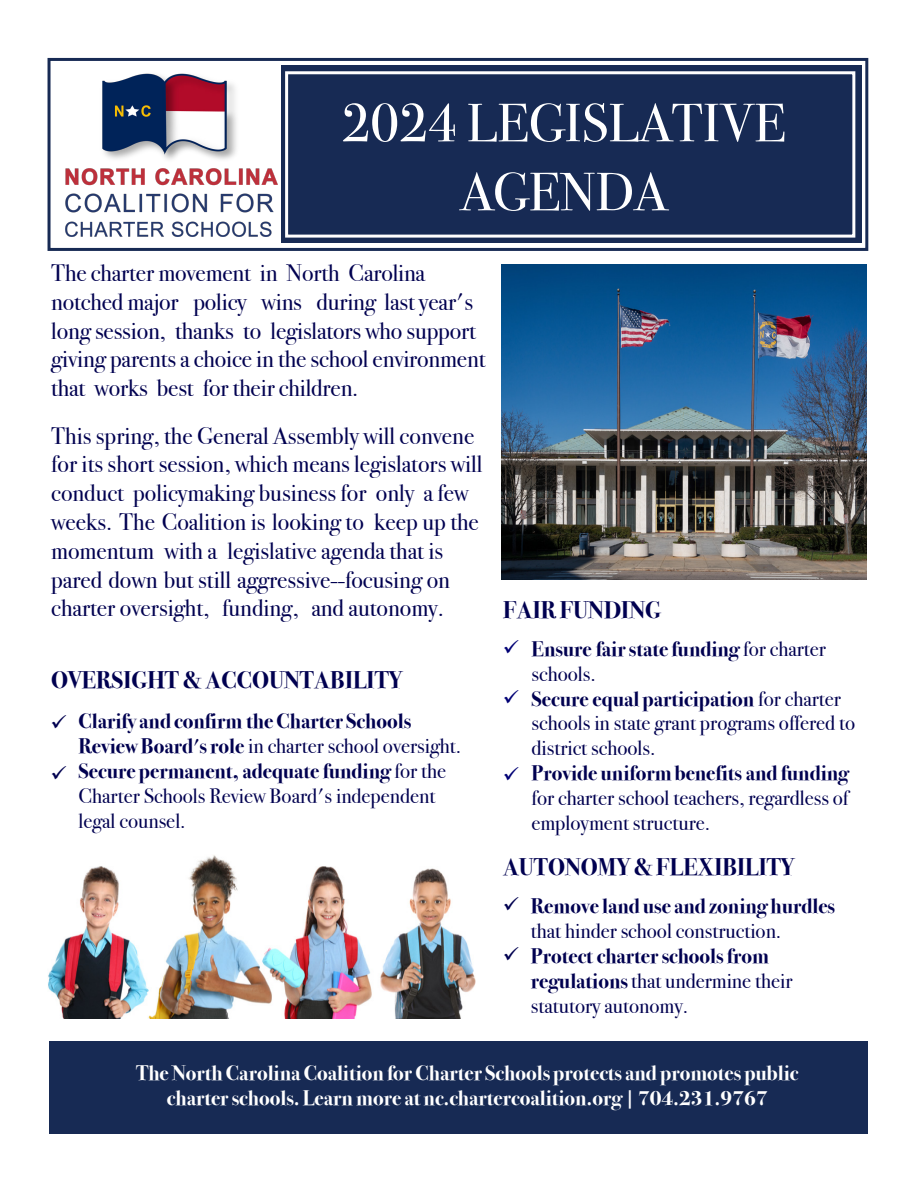
<style>
.page{position:relative;width:918px;height:1188px;background:#fff}
.page>*{position:absolute;margin:0;border:0;box-sizing:border-box;transform-origin:0 0}
.t1{font:54px/69px "Bodoni Svty Two ITCTT";color:#fff;text-align:center}
.t2{font:24px/28.8px "Bodoni Svty Two ITCTT";color:#000050}
.t3{font:700 24px "Bodoni Svty Two ITCTT";color:#000050}
.t4{font:21px/25px "Bodoni Svty Two ITCTT";color:#000050}
.t5{font:700 21px/25.2px "Bodoni Svty Two ITCTT";color:#fff;text-align:center}
.t6{font:700 21px/25.2px "Bodoni Svty Two ITCTT";color:#000050}
.s1{font-weight:700}
.s2{font-family:"Bodoni 72";font-weight:700}
.s3{color:#000075}
.s4{font-weight:400}
</style>
<div class="page">
<div style="left:48px;top:58px;width:820px;height:193px;border:3px solid #172a54"></div>
<div style="left:57px;top:66px;width:804px;height:177px;background:#172a54"></div>
<div style="left:49px;top:1041px;width:819px;height:93px;background:#172a54"></div>
<div style="left:57px;top:66px;width:223px;height:177px;background:#fff"></div>
<img style="left:66px;top:73px;width:211px;height:164px">
<img style="left:48px;top:855px;width:428px;height:164px">
<img style="left:502px;top:265px;width:365px;height:315px">
<div style="left:285px;top:71px;width:570px;height:167px;border:3px solid #fff"></div>
<p class="t1" style="left:342px;top:83px;width:445px">2024 LEGISLATIVE<br>AGENDA</p>
<p class="t2" style="left:51px;top:256px;width:436px">The charter movement in North Carolina notched major policy wins during last year's long session, thanks to legislators who support giving parents a choice in the school environment that works best for their children.</p>
<p class="t2" style="left:51px;top:419px;width:433px">This spring, the General Assembly will convene for its short session, which means legislators will conduct policymaking business for only a few weeks. The Coalition is looking to keep up the momentum with a legislative agenda that is pared down but still aggressive--focusing on charter oversight, funding, and autonomy.</p>
<p class="t3" style="left:51px;top:660px;width:352px">OVERSIGHT &amp; ACCOUNTABILITY</p>
<p class="t4" style="left:79px;top:706px;width:384px"><span class="s1">Clarify and confirm the Charter Schools Review Board's role</span> in charter school oversight.<br><span class="s2">Secure permanent, adequate funding</span> for the Charter Schools Review Board's independent legal counsel.</p>
<p class="t3" style="left:503px;top:590px;width:160px">FAIR FUNDING</p>
<p class="t4" style="left:532px;top:634px;width:325px;text-indent:-29px"><span class="s3">✓</span> <span class="s1">Ensure fair state funding</span> for charter schools.<br><span class="s1">Secure equal participation</span> for charter schools in state grant programs offered to district schools.<br><span class="s2">Provide uniform benefits</span> <span class="s1">and funding </span>for charter school teachers, regardless of employment structure.</p>
<p class="t3" style="left:503px;top:847px;width:293px">AUTONOMY &amp; FLEXIBILITY</p>
<p class="t6" style="left:531px;top:891px;width:306px;text-indent:-28px">✓ Remove land use and zoning hurdles <span class="s4">that hinder school construction.</span></p>
<p class="t4" style="left:531px;top:942px;width:263px;line-height:24.6px;text-indent:-28px">✓ <span class="s1">Protect charter schools from </span><span class="s2">regulations</span>that undermine their statutory autonomy.</p>
<p class="t5" style="left:136px;top:1059px;width:664px">The North Carolina Coalition for Charter Schools protects and promotes public charter schools. Learn more at nc.chartercoalition.org | 704.231.9767</p>
</div>
